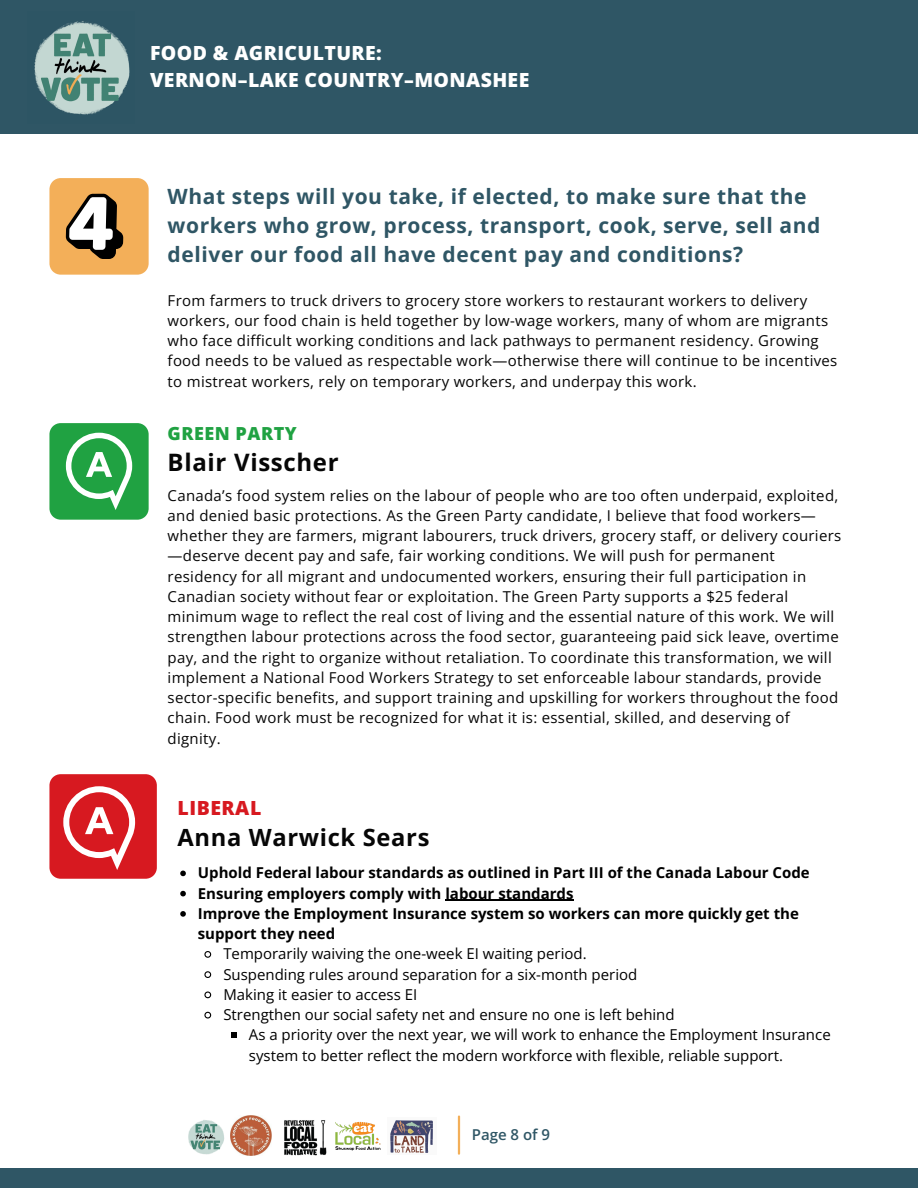
<style>
.page{position:relative;width:918px;height:1188px;background:#fff}
.page>*{position:absolute;margin:0;border:0;box-sizing:border-box;transform-origin:0 0}
.t1{font:700 24px "Open Sans";letter-spacing:.03em;color:#060606}
.t2{font:700 23.7px "Open Sans";letter-spacing:.03em;color:#060606}
.t3{font:700 21px/29.2px "Open Sans";letter-spacing:.03em;color:#2f5665}
.t4{font:800 19.5px/27px "Open Sans";letter-spacing:.02em;color:#fff}
.t5{font:800 19.5px "Open Sans";letter-spacing:.03em;color:#d71920}
.t6{font:800 18px "Open Sans";letter-spacing:.03em;color:#20a242}
.t7{font:15px/20.2px "Open Sans";letter-spacing:.02em;color:#060606}
.t8{font:15px/20.2px "Open Sans";color:#000}
.t9{font:700 15px/20.2px "Open Sans";color:#000}
.t10{font:600 15px "Open Sans";color:#2f5665}
</style>
<div class="page">
<svg style="left:49px;top:423px;width:100px;height:97px;background:#46b262"></svg>
<svg style="left:49px;top:178px;width:100px;height:97px;background:#d5a568"></svg>
<hr style="left:458px;top:1117px;width:2px;height:37px;background:#f3af59">
<div style="left:0;top:1168px;width:918px;height:20px;background:#2f5665"></div>
<div style="left:0;top:0;width:918px;height:134px;background:#2f5665"></div>
<img style="left:34px;top:21px;width:96px;height:94px">
<img style="left:188px;top:1120px;width:43px;height:35px">
<img style="left:390px;top:1120px;width:43px;height:33px">
<img style="left:335px;top:1121px;width:46px;height:30px">
<img style="left:284px;top:1120px;width:42px;height:36px">
<img style="left:231px;top:1115px;width:40px;height:41px">
<svg style="left:49px;top:774px;width:108px;height:105px;background:#dd4046"></svg>
<svg style="left:180px;top:871px;width:6px;height:5px"></svg>
<svg style="left:180px;top:891px;width:6px;height:5px"></svg>
<hr style="left:445px;top:900px;width:129px;height:1px;background:#000">
<svg style="left:180px;top:911px;width:6px;height:6px"></svg>
<svg style="left:204px;top:951px;width:8px;height:7px"></svg>
<svg style="left:204px;top:971px;width:8px;height:7px"></svg>
<svg style="left:204px;top:991px;width:8px;height:8px"></svg>
<svg style="left:204px;top:1011px;width:8px;height:8px"></svg>
<svg style="left:231px;top:1033px;width:5px;height:5px"></svg>
<p class="t4" style="left:150px;top:39px;width:381px">FOOD &amp; AGRICULTURE:<br>VERNON–LAKE COUNTRY–MONASHEE</p>
<h2 class="t3" style="left:168px;top:181px;width:654px">What steps will you take, if elected, to make sure that the workers who grow, process, transport, cook, serve, sell and deliver our food all have decent pay and conditions?</h2>
<h4 class="t7" style="left:168px;top:290px;width:671px">From farmers to truck drivers to grocery store workers to restaurant workers to delivery workers, our food chain is held together by low-wage workers, many of whom are migrants who face difficult working conditions and lack pathways to permanent residency. Growing food needs to be valued as respectable work—otherwise there will continue to be incentives to mistreat workers, rely on temporary workers, and underpay this work.</h4>
<p class="t6" style="left:168px;top:421px;width:131px">GREEN PARTY</p>
<p class="t1" style="left:168px;top:445px;width:173px">Blair Visscher</p>
<h3 class="t7" style="left:168px;top:485px;width:675px">Canada’s food system relies on the labour of people who are too often underpaid, exploited, and denied basic protections. As the Green Party candidate, I believe that food workers— whether they are farmers, migrant labourers, truck drivers, grocery staff, or delivery couriers —deserve decent pay and safe, fair working conditions. We will push for permanent residency for all migrant and undocumented workers, ensuring their full participation in Canadian society without fear or exploitation. The Green Party supports a $25 federal minimum wage to reflect the real cost of living and the essential nature of this work. We will strengthen labour protections across the food sector, guaranteeing paid sick leave, overtime pay, and the right to organize without retaliation. To coordinate this transformation, we will implement a National Food Workers Strategy to set enforceable labour standards, provide sector-specific benefits, and support training and upskilling for workers throughout the food chain. Food work must be recognized for what it is: essential, skilled, and deserving of dignity.</h3>
<p class="t5" style="left:177px;top:794px;width:85px">LIBERAL</p>
<p class="t2" style="left:177px;top:821px;width:254px">Anna Warwick Sears</p>
<p class="t9" style="left:198px;top:863px;width:613px">Uphold Federal labour standards as outlined in Part III of the Canada Labour Code</p>
<p class="t9" style="left:198px;top:883px;width:377px">Ensuring employers comply with labour standards</p>
<p class="t9" style="left:198px;top:903px;width:603px">Improve the Employment Insurance system so workers can more quickly get the support they need</p>
<p class="t8" style="left:223px;top:944px;width:365px">Temporarily waiving the one-week EI waiting period.</p>
<p class="t8" style="left:223px;top:964px;width:415px">Suspending rules around separation for a six-month period</p>
<p class="t8" style="left:223px;top:984px;width:195px">Making it easier to access EI</p>
<p class="t8" style="left:223px;top:1004px;width:453px">Strengthen our social safety net and ensure no one is left behind</p>
<p class="t8" style="left:249px;top:1025px;width:583px">As a priority over the next year, we will work to enhance the Employment Insurance system to better reflect the modern workforce with flexible, reliable support.</p>
<p class="t10" style="left:472px;top:1124px;width:80px">Page 8 of 9</p>
</div>
